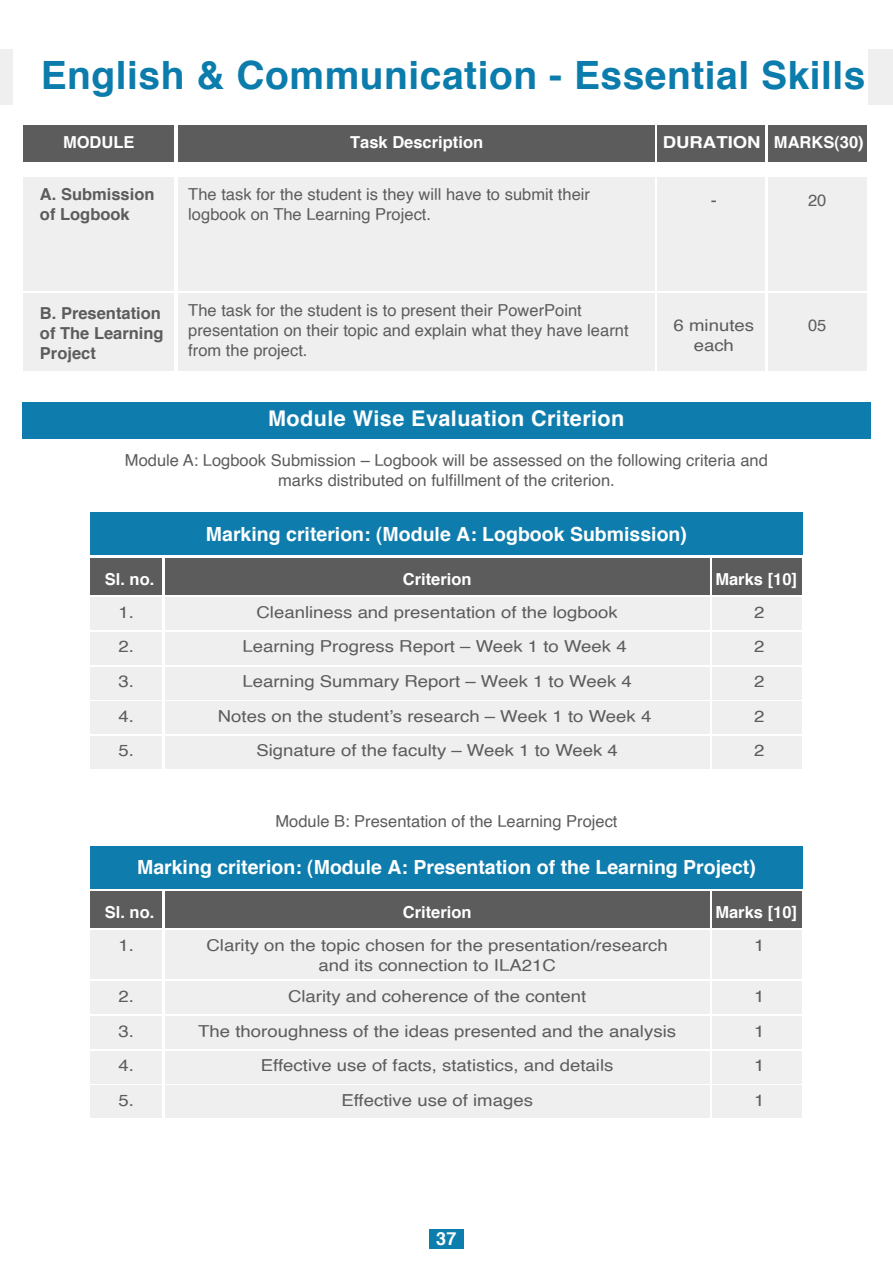
<style>
.page{position:relative;width:893px;height:1263px;background:#fff}
.page>*{position:absolute;margin:0;border:0;box-sizing:border-box;transform-origin:0 0}
.t1{font:700 39px "Helvetica";letter-spacing:.015em;color:#0b7cab}
.t2{font:700 21.6px "Helvetica";letter-spacing:.02em;color:#fff}
.t3{font:700 19.5px "Helvetica";color:#fff}
.t4{font:700 18px "Helvetica";color:#fff}
.t5{font:16.5px/19.8px "Helvetica";color:#5c5c5c;text-align:center;scale:1.13 1}
.t6{font:16.5px/19.8px "Helvetica";color:#5c5c5c}
.t7{font:700 16.5px "Helvetica";color:#fff}
.t8{font:700 16.5px/19.8px "Helvetica";color:#5c5c5c}
.t9{font:700 16.5px "Helvetica";color:#fff;scale:1.13 1}
</style>
<div class="page">
<div style="left:868px;top:49px;width:25px;height:55px;background:#efefef"></div>
<div style="left:0;top:49px;width:13px;height:55px;background:#efefef"></div>
<div style="left:23px;top:125px;width:151px;height:37px;background:#5c5c5c"></div>
<div style="left:768px;top:125px;width:99px;height:37px;background:#5c5c5c"></div>
<div style="left:178px;top:125px;width:476px;height:37px;background:#5c5c5c"></div>
<div style="left:23px;top:177px;width:151px;height:114px;background:#f0efef"></div>
<div style="left:768px;top:177px;width:99px;height:114px;background:#f0efef"></div>
<div style="left:178px;top:177px;width:476px;height:114px;background:#f0efef"></div>
<div style="left:658px;top:125px;width:107px;height:37px;background:#5c5c5c"></div>
<div style="left:658px;top:177px;width:107px;height:114px;background:#f0efef"></div>
<div style="left:23px;top:293px;width:151px;height:78px;background:#f0efef"></div>
<div style="left:768px;top:293px;width:99px;height:78px;background:#f0efef"></div>
<div style="left:178px;top:293px;width:476px;height:78px;background:#f0efef"></div>
<div style="left:658px;top:293px;width:107px;height:78px;background:#f0efef"></div>
<div style="left:90px;top:512px;width:713px;height:43px;background:#0e7dad"></div>
<div style="left:90px;top:558px;width:72px;height:37px;background:#5c5c5c"></div>
<div style="left:165px;top:558px;width:544px;height:37px;background:#5c5c5c"></div>
<div style="left:90px;top:597px;width:72px;height:33px;background:#f0efef"></div>
<div style="left:165px;top:597px;width:544px;height:33px;background:#f0efef"></div>
<div style="left:712px;top:558px;width:90px;height:37px;background:#5c5c5c"></div>
<div style="left:712px;top:597px;width:90px;height:33px;background:#f0efef"></div>
<div style="left:90px;top:632px;width:72px;height:32px;background:#f0efef"></div>
<div style="left:165px;top:632px;width:544px;height:32px;background:#f0efef"></div>
<div style="left:712px;top:632px;width:90px;height:32px;background:#f0efef"></div>
<div style="left:90px;top:667px;width:72px;height:32px;background:#f0efef"></div>
<div style="left:165px;top:667px;width:544px;height:32px;background:#f0efef"></div>
<div style="left:712px;top:667px;width:90px;height:32px;background:#f0efef"></div>
<div style="left:90px;top:701px;width:72px;height:33px;background:#f0efef"></div>
<div style="left:165px;top:701px;width:544px;height:33px;background:#f0efef"></div>
<div style="left:712px;top:701px;width:90px;height:33px;background:#f0efef"></div>
<div style="left:90px;top:736px;width:72px;height:33px;background:#f0efef"></div>
<div style="left:165px;top:736px;width:544px;height:33px;background:#f0efef"></div>
<div style="left:712px;top:736px;width:90px;height:33px;background:#f0efef"></div>
<div style="left:90px;top:845px;width:713px;height:43px;background:#0e7dad"></div>
<div style="left:90px;top:891px;width:72px;height:37px;background:#5c5c5c"></div>
<div style="left:165px;top:891px;width:544px;height:37px;background:#5c5c5c"></div>
<div style="left:90px;top:930px;width:72px;height:49px;background:#f0efef"></div>
<div style="left:165px;top:930px;width:544px;height:49px;background:#f0efef"></div>
<div style="left:712px;top:891px;width:90px;height:37px;background:#5c5c5c"></div>
<div style="left:712px;top:930px;width:90px;height:49px;background:#f0efef"></div>
<div style="left:90px;top:982px;width:72px;height:32px;background:#f0efef"></div>
<div style="left:165px;top:981px;width:544px;height:33px;background:#f0efef"></div>
<div style="left:712px;top:982px;width:90px;height:32px;background:#f0efef"></div>
<div style="left:90px;top:1016px;width:72px;height:33px;background:#f0efef"></div>
<div style="left:165px;top:1016px;width:544px;height:33px;background:#f0efef"></div>
<div style="left:712px;top:1016px;width:90px;height:33px;background:#f0efef"></div>
<div style="left:90px;top:1051px;width:72px;height:32px;background:#f0efef"></div>
<div style="left:165px;top:1051px;width:544px;height:32px;background:#f0efef"></div>
<div style="left:712px;top:1051px;width:90px;height:32px;background:#f0efef"></div>
<div style="left:90px;top:1086px;width:72px;height:32px;background:#f0efef"></div>
<div style="left:165px;top:1086px;width:544px;height:32px;background:#f0efef"></div>
<div style="left:712px;top:1086px;width:90px;height:32px;background:#f0efef"></div>
<div style="left:429px;top:1229px;width:34px;height:20px;background:#0c7eae"></div>
<div style="left:22px;top:402px;width:849px;height:37px;background:#0e7dad"></div>
<h1 class="t1" style="left:41px;top:51px;width:826px">English &amp; Communication - Essential Skills</h1>
<p class="t7" style="left:350px;top:132px;width:134px">Task Description</p>
<p class="t7" style="left:774px;top:132px;width:91px">MARKS(30)</p>
<p class="t9" style="left:663px;top:132px;width:88px">DURATION</p>
<p class="t7" style="left:63px;top:132px;width:73px">MODULE</p>
<p class="t8" style="left:40px;top:184px;width:116px">A. Submission of Logbook</p>
<p class="t6" style="left:808px;top:190px;width:20px">20</p>
<p class="t6" style="left:188px;top:185px;width:403px">The task for the student is they will have to submit their logbook on The Learning Project.</p>
<p class="t5" style="left:711px;top:190px;width:7px">-</p>
<p class="t6" style="left:188px;top:301px;width:442px">The task for the student is to present their PowerPoint presentation on their topic and explain what they have learnt from the project.</p>
<p class="t8" style="left:40px;top:303px;width:125px">B. Presentation of The Learning<br>Project</p>
<p class="t5" style="left:674px;top:315px;width:73px">6 minutes</p>
<p class="t6" style="left:808px;top:315px;width:20px">05</p>
<p class="t5" style="left:694px;top:335px;width:37px">each</p>
<h2 class="t2" style="left:268px;top:405px;width:358px">Module Wise Evaluation Criterion</h2>
<p class="t6" style="left:125px;top:451px;width:644px;text-align:center">Module A: Logbook Submission – Logbook will be assessed on the following criteria and marks distributed on fulfillment of the criterion.</p>
<p class="t3" style="left:206px;top:522px;width:483px">Marking criterion: (Module A: Logbook Submission)</p>
<p class="t7" style="left:105px;top:568px;width:51px">Sl. no.</p>
<p class="t7" style="left:403px;top:568px;width:70px">Criterion</p>
<p class="t7" style="left:715px;top:568px;width:83px">Marks [10]</p>
<p class="t5" style="left:118px;top:602px;width:15px">1.</p>
<p class="t5" style="left:257px;top:602px;width:321px">Cleanliness and presentation of the logbook</p>
<p class="t5" style="left:754px;top:602px;width:11px">2</p>
<p class="t5" style="left:118px;top:637px;width:15px">2.</p>
<p class="t5" style="left:242px;top:637px;width:341px">Learning Progress Report – Week 1 to Week 4</p>
<p class="t5" style="left:754px;top:637px;width:11px">2</p>
<p class="t5" style="left:118px;top:672px;width:15px">3.</p>
<p class="t5" style="left:242px;top:672px;width:346px">Learning Summary Report – Week 1 to Week 4</p>
<p class="t5" style="left:754px;top:672px;width:11px">2</p>
<p class="t5" style="left:118px;top:706px;width:15px">4.</p>
<p class="t5" style="left:218px;top:706px;width:385px">Notes on the student’s research – Week 1 to Week 4</p>
<p class="t5" style="left:754px;top:706px;width:11px">2</p>
<p class="t5" style="left:118px;top:741px;width:15px">5.</p>
<p class="t5" style="left:256px;top:741px;width:321px">Signature of the faculty – Week 1 to Week 4</p>
<p class="t5" style="left:754px;top:741px;width:11px">2</p>
<p class="t6" style="left:275px;top:812px;width:344px">Module B: Presentation of the Learning Project</p>
<p class="t3" style="left:137px;top:855px;width:620px">Marking criterion: (Module A: Presentation of the Learning Project)</p>
<p class="t7" style="left:105px;top:901px;width:51px">Sl. no.</p>
<p class="t7" style="left:403px;top:901px;width:70px">Criterion</p>
<p class="t7" style="left:715px;top:901px;width:83px">Marks [10]</p>
<p class="t5" style="left:118px;top:935px;width:15px">1.</p>
<p class="t5" style="left:207px;top:935px;width:410px">Clarity on the topic chosen for the presentation/research and its connection to ILA21C</p>
<p class="t5" style="left:754px;top:935px;width:11px">1</p>
<p class="t5" style="left:118px;top:987px;width:15px">2.</p>
<p class="t5" style="left:288px;top:987px;width:265px">Clarity and coherence of the content</p>
<p class="t5" style="left:754px;top:987px;width:11px">1</p>
<p class="t5" style="left:118px;top:1021px;width:15px">3.</p>
<p class="t5" style="left:198px;top:1021px;width:424px">The thoroughness of the ideas presented and the analysis</p>
<p class="t5" style="left:754px;top:1021px;width:11px">1</p>
<p class="t5" style="left:118px;top:1056px;width:15px">4.</p>
<p class="t5" style="left:261px;top:1056px;width:313px">Effective use of facts, statistics, and details</p>
<p class="t5" style="left:754px;top:1056px;width:11px">1</p>
<p class="t5" style="left:118px;top:1091px;width:15px">5.</p>
<p class="t5" style="left:341px;top:1091px;width:171px">Effective use of images</p>
<p class="t5" style="left:754px;top:1091px;width:11px">1</p>
<p class="t4" style="left:436px;top:1227px;width:22px">37</p>
</div>
